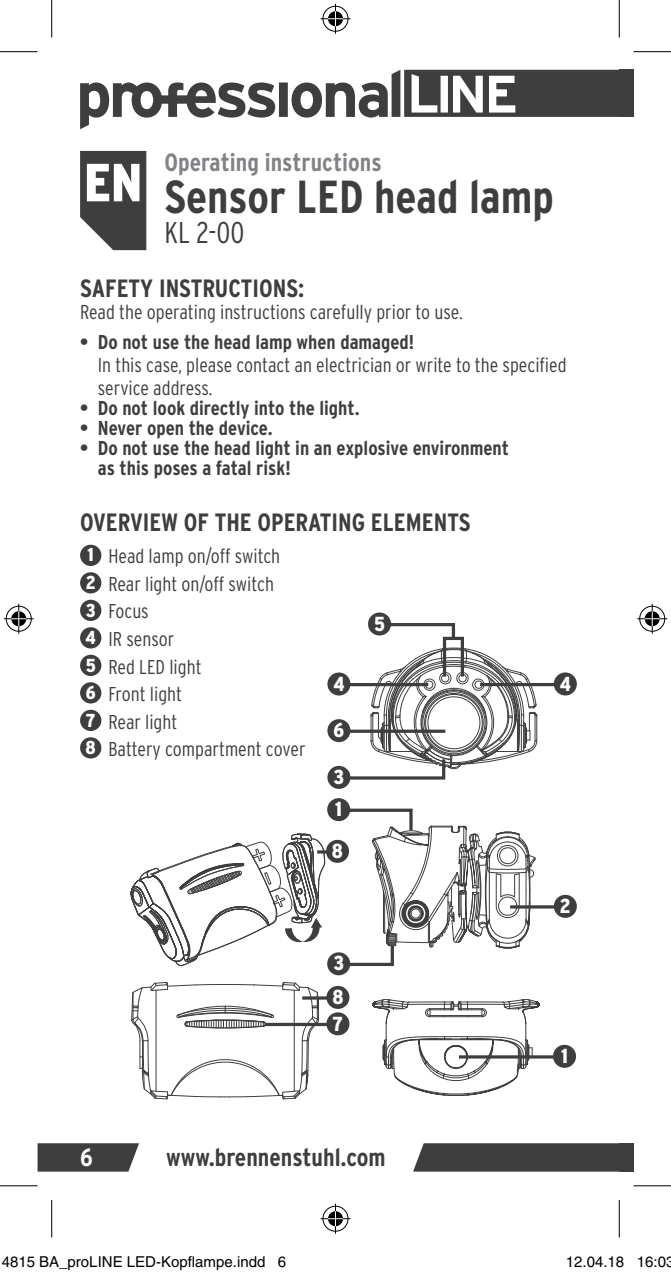
<style>
.page{position:relative;width:671px;height:1275px;background:#fff}
.page>*{position:absolute;margin:0;border:0;box-sizing:border-box;transform-origin:0 0}
.t1{font:900 condensed 53.5px "Interstate";color:#fff}
.t2{font:700 condensed 46.25px "Interstate";color:#3e3e3f}
.t3{font:300 condensed 30px "Interstate";color:#3e3e3f}
.t4{font:700 condensed 25px "Interstate";color:#3e3e3f}
.t5{font:700 condensed 25px "Interstate";color:#808285}
.t6{font:700 condensed 25px "Interstate";color:#fff}
.t7{font:900 condensed 20.25px "Interstate";color:#fff}
.t8{font:300 condensed 20px/27.5px "Interstate";color:#3e3e3f}
.t9{font:700 condensed 20px/20.2px "Interstate";color:#3e3e3f}
.t10{font:15px "Helvetica";color:#000}
.s1{font-weight:900;font-size:18.75px;color:#fff}
</style>
<div class="page">
<div style="left:619px;top:70px;width:14px;height:47px;background:#3e3e3f"></div>
<div style="left:619px;top:1143px;width:14px;height:28px;background:#3e3e3f"></div>
<div style="left:413px;top:1143px;width:206px;height:28px;background:#3e3e3f"></div>
<svg style="left:38px;top:1143px;width:101px;height:28px"></svg>
<svg style="left:80px;top:70px;width:539px;height:59px"></svg>
<svg style="left:130px;top:833px;width:195px;height:267px"></svg>
<div style="left:327px;top:672px;width:23px;height:23px;background:#3e3e3f;border-radius:50%"></div>
<div style="left:368px;top:612px;width:23px;height:23px;background:#3e3e3f;border-radius:50%"></div>
<hr style="left:302px;top:996px;width:36px;height:3px;background:#3e3e3f">
<div style="left:326px;top:986px;width:23px;height:23px;background:#3e3e3f;border-radius:50%"></div>
<svg style="left:335px;top:621px;width:202px;height:159px"></svg>
<div style="left:327px;top:766px;width:23px;height:23px;background:#3e3e3f;border-radius:50%"></div>
<svg style="left:350px;top:729px;width:95px;height:4px"></svg>
<div style="left:327px;top:719px;width:23px;height:23px;background:#3e3e3f;border-radius:50%"></div>
<hr style="left:480px;top:683px;width:85px;height:3px;background:#3e3e3f">
<div style="left:553px;top:672px;width:23px;height:23px;background:#3e3e3f;border-radius:50%"></div>
<hr style="left:510px;top:905px;width:55px;height:3px;background:#3e3e3f">
<div style="left:553px;top:895px;width:23px;height:23px;background:#3e3e3f;border-radius:50%"></div>
<div style="left:442px;top:637px;width:21px;height:41px;border:3px solid #3e3e3f"></div>
<div style="left:327px;top:798px;width:23px;height:23px;background:#3e3e3f;border-radius:50%"></div>
<div style="left:327px;top:952px;width:23px;height:23px;background:#3e3e3f;border-radius:50%"></div>
<svg style="left:335px;top:808px;width:204px;height:288px"></svg>
<hr style="left:458px;top:1055px;width:106px;height:3px;background:#3e3e3f">
<div style="left:552px;top:1045px;width:23px;height:23px;background:#3e3e3f;border-radius:50%"></div>
<hr style="left:265px;top:1023px;width:73px;height:3px;background:#3e3e3f">
<div style="left:326px;top:1012px;width:23px;height:23px;background:#3e3e3f;border-radius:50%"></div>
<hr style="left:317px;top:850px;width:20px;height:3px;background:#3e3e3f">
<div style="left:326px;top:840px;width:23px;height:23px;background:#3e3e3f;border-radius:50%"></div>
<svg style="left:80px;top:151px;width:66px;height:99px"></svg>
<div style="left:80px;top:545px;width:21px;height:21px;background:#3e3e3f;border-radius:50%"></div>
<div style="left:80px;top:572px;width:21px;height:21px;background:#3e3e3f;border-radius:50%"></div>
<div style="left:80px;top:600px;width:21px;height:21px;background:#3e3e3f;border-radius:50%"></div>
<div style="left:80px;top:627px;width:21px;height:21px;background:#3e3e3f;border-radius:50%"></div>
<div style="left:80px;top:655px;width:21px;height:21px;background:#3e3e3f;border-radius:50%"></div>
<div style="left:80px;top:682px;width:21px;height:21px;background:#3e3e3f;border-radius:50%"></div>
<div style="left:80px;top:710px;width:21px;height:21px;background:#3e3e3f;border-radius:50%"></div>
<div style="left:80px;top:737px;width:21px;height:21px;background:#3e3e3f;border-radius:50%"></div>
<hr style="left:0;top:51px;width:38px;height:1px;background:#000">
<hr style="left:633px;top:51px;width:37px;height:1px;background:#000">
<hr style="left:0;top:1185px;width:38px;height:1px;background:#000">
<hr style="left:633px;top:1185px;width:37px;height:1px;background:#000">
<hr style="left:51px;top:0;width:1px;height:38px;background:#000">
<hr style="left:51px;top:1200px;width:1px;height:37px;background:#000">
<hr style="left:618px;top:0;width:1px;height:38px;background:#000">
<hr style="left:618px;top:1200px;width:1px;height:37px;background:#000">
<div style="left:321px;top:5px;width:28px;height:28px;border:3px solid #fff;border-radius:50%"></div>
<hr style="left:320px;top:17px;width:30px;height:3px;background:#fff">
<hr style="left:334px;top:4px;width:3px;height:30px;background:#fff">
<div style="left:326px;top:10px;width:18px;height:18px;border:3px solid #fff;border-radius:50%"></div>
<div style="left:322px;top:6px;width:26px;height:26px;border:1px solid #000;border-radius:50%"></div>
<hr style="left:320px;top:18px;width:30px;height:1px;background:#000">
<hr style="left:335px;top:4px;width:1px;height:30px;background:#000">
<svg style="left:328px;top:11px;width:15px;height:15px"></svg>
<div style="left:321px;top:1204px;width:28px;height:29px;border:3px solid #fff;border-radius:50%"></div>
<hr style="left:320px;top:1217px;width:30px;height:3px;background:#fff">
<hr style="left:334px;top:1203px;width:3px;height:30px;background:#fff">
<div style="left:326px;top:1209px;width:18px;height:19px;border:3px solid #fff;border-radius:50%"></div>
<div style="left:322px;top:1206px;width:26px;height:25px;border:1px solid #000;border-radius:50%"></div>
<hr style="left:320px;top:1218px;width:30px;height:1px;background:#000">
<hr style="left:335px;top:1203px;width:1px;height:30px;background:#000">
<svg style="left:328px;top:1211px;width:15px;height:15px"></svg>
<div style="left:5px;top:605px;width:28px;height:28px;border:3px solid #fff;border-radius:50%"></div>
<hr style="left:4px;top:617px;width:30px;height:3px;background:#fff">
<hr style="left:17px;top:604px;width:3px;height:30px;background:#fff">
<div style="left:10px;top:610px;width:18px;height:18px;border:3px solid #fff;border-radius:50%"></div>
<div style="left:6px;top:606px;width:26px;height:25px;border:1px solid #000;border-radius:50%"></div>
<hr style="left:4px;top:618px;width:30px;height:1px;background:#000">
<hr style="left:18px;top:604px;width:1px;height:30px;background:#000">
<svg style="left:11px;top:611px;width:15px;height:15px"></svg>
<div style="left:637px;top:605px;width:29px;height:28px;border:3px solid #fff;border-radius:50%"></div>
<hr style="left:637px;top:617px;width:30px;height:3px;background:#fff">
<hr style="left:650px;top:604px;width:3px;height:30px;background:#fff">
<div style="left:642px;top:610px;width:19px;height:18px;border:3px solid #fff;border-radius:50%"></div>
<div style="left:639px;top:606px;width:25px;height:25px;border:1px solid #000;border-radius:50%"></div>
<hr style="left:637px;top:618px;width:30px;height:1px;background:#000">
<hr style="left:651px;top:604px;width:1px;height:30px;background:#000">
<svg style="left:644px;top:611px;width:15px;height:15px"></svg>
<div style="left:81px;top:1259px;width:8px;height:9px;border:1px solid #fff;border-radius:50%"></div>
<div style="left:82px;top:1260px;width:6px;height:7px;border:1px solid #fff;border-radius:50%"></div>
<div style="left:171px;top:1259px;width:8px;height:9px;border:1px solid #fff;border-radius:50%"></div>
<div style="left:172px;top:1260px;width:6px;height:7px;border:1px solid #fff;border-radius:50%"></div>
<div style="left:588px;top:1257px;width:5px;height:10px;border:1px solid #fff;border-radius:50%"></div>
<div style="left:586px;top:1256px;width:8px;height:12px;border:1px solid #fff;border-radius:50%"></div>
<div style="left:658px;top:1257px;width:6px;height:10px;border:1px solid #fff;border-radius:50%"></div>
<div style="left:657px;top:1256px;width:8px;height:12px;border:1px solid #fff;border-radius:50%"></div>
<p class="t5" style="left:164px;top:147px;width:218px">Operating instructions</p>
<h2 class="t2" style="left:164px;top:169px;width:391px">Sensor LED head lamp</h2>
<h3 class="t3" style="left:164px;top:215px;width:81px">KL 2-00</h3>
<p class="t4" style="left:80px;top:273px;width:226px">SAFETY INSTRUCTIONS:</p>
<p class="t8" style="left:80px;top:298px;width:384px">Read the operating instructions carefully prior to use.</p>
<p class="t9" style="left:80px;top:332px;width:335px">• Do not use the head lamp when damaged!</p>
<p class="t8" style="left:98px;top:353px;width:470px;line-height:22.5px">In this case, please contact an electrician or write to the specified service address.</p>
<p class="t9" style="left:80px;top:397px;width:281px">• Do not look directly into the light.</p>
<p class="t9" style="left:80px;top:418px;width:194px">• Never open the device.</p>
<p class="t9" style="left:98px;top:438px;width:412px;text-indent:-18px">• Do not use the head light in an explosive environment as this poses a fatal risk!</p>
<h1 class="t1" style="left:84px;top:150px;width:60px">EN</h1>
<p class="t4" style="left:80px;top:507px;width:391px">OVERVIEW OF THE OPERATING ELEMENTS</p>
<p class="t8" style="left:86px;top:542px;width:221px"><span class="s1">1</span> Head lamp on/off switch<br><span class="s1">2</span> Rear light on/off switch<br><span class="s1">3</span> Focus<br><span class="s1">4</span> IR sensor<br><span class="s1">5</span> Red LED light<br><span class="s1">6</span> Front light<br><span class="s1">7</span> Rear light<br><span class="s1">8</span> Battery compartment cover</p>
<p class="t7" style="left:374px;top:611px;width:12px">5</p>
<p class="t7" style="left:333px;top:671px;width:13px">4</p>
<p class="t7" style="left:333px;top:718px;width:12px">6</p>
<p class="t7" style="left:333px;top:764px;width:12px">3</p>
<p class="t7" style="left:335px;top:797px;width:8px">1</p>
<p class="t7" style="left:332px;top:838px;width:13px">8</p>
<p class="t7" style="left:333px;top:951px;width:12px">3</p>
<p class="t7" style="left:332px;top:984px;width:13px">8</p>
<p class="t7" style="left:332px;top:1011px;width:12px">7</p>
<p class="t6" style="left:80px;top:1142px;width:14px">6</p>
<p class="t4" style="left:166px;top:1142px;width:221px">www.brennenstuhl.com</p>
<p class="t7" style="left:559px;top:671px;width:13px">4</p>
<p class="t7" style="left:559px;top:893px;width:12px">2</p>
<p class="t7" style="left:561px;top:1043px;width:8px">1</p>
<p class="t10" style="left:2px;top:1253px;width:286px">4815 BA_proLINE LED-Kopflampe.indd 6</p>
<p class="t10" style="left:565px;top:1253px;width:110px">12.04.18 16:03</p>
</div>
